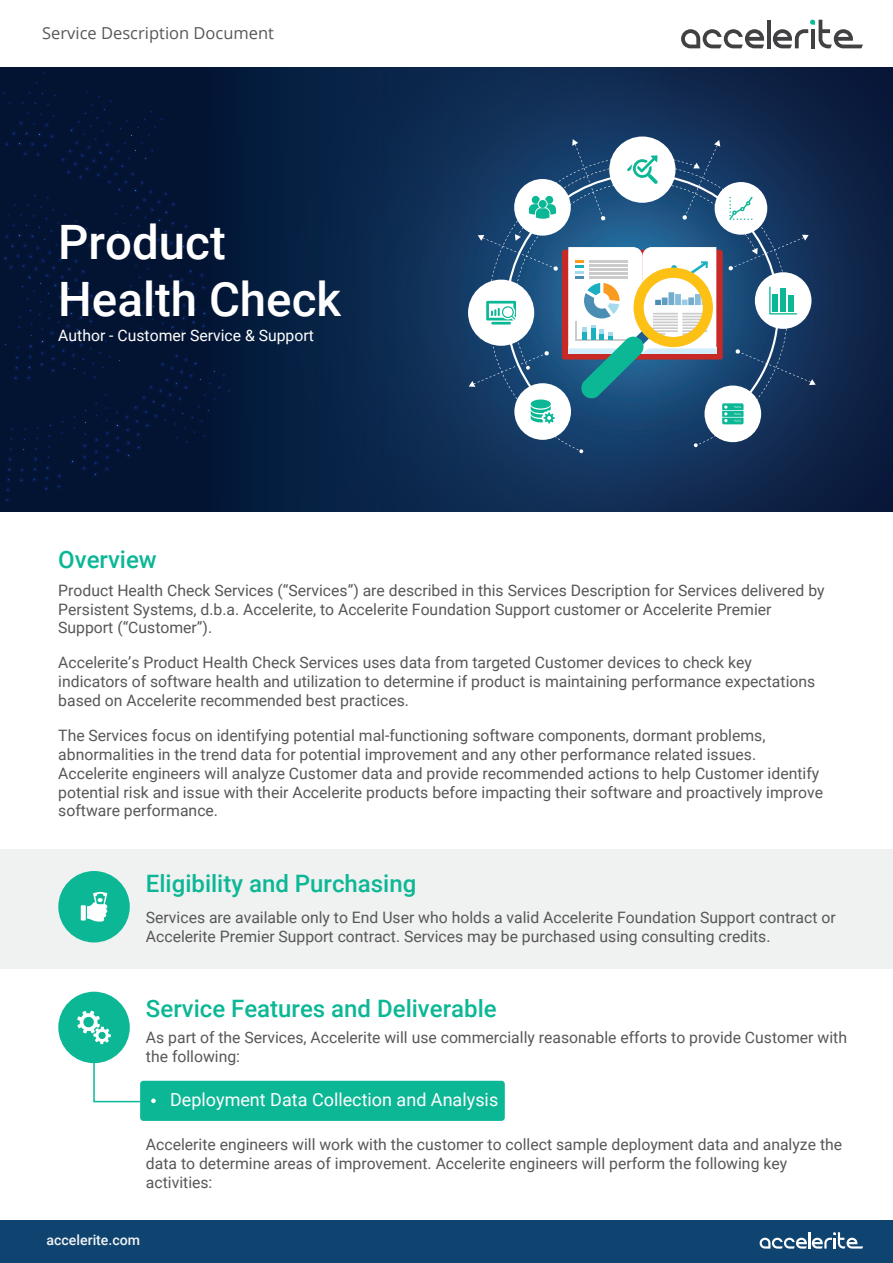
<style>
.page{position:relative;width:893px;height:1263px;background:#fff}
.page>*{position:absolute;margin:0;border:0;box-sizing:border-box;transform-origin:0 0}
.t1{font:500 47.4px/56.8px "Roboto";color:#fff}
.t2{font:500 24px "Roboto";color:#0cb796}
.t3{font:18px "Roboto";color:#fff}
.t4{font:16.5px "Open Sans";color:#57585a}
.t5{font:15.75px/18.9px "Roboto";color:#575756}
.t6{font:15.75px "Roboto";color:#fff}
.t7{font:500 14.1px "Roboto";color:#f3f4f4}
</style>
<div class="page">
<div style="left:140px;top:1081px;width:365px;height:40px;background:#0cb796;border-radius:3px"></div>
<div style="left:0;top:1220px;width:893px;height:43px;background:#0f4471"></div>
<svg style="left:760px;top:1232px;width:103px;height:16px"></svg>
<hr style="left:767px;top:20px;width:4px;height:28px;background:#414042">
<svg style="left:681px;top:29px;width:83px;height:19px"></svg>
<svg style="left:773px;top:20px;width:90px;height:28px"></svg>
<svg style="left:0;top:67px;width:893px;height:444px;background:#092042"></svg>
<div style="left:489px;top:424px;width:203px;height:26px;background:#153964"></div>
<svg style="left:519px;top:424px;width:269px;height:20px;background:#163b67"></svg>
<svg style="left:579px;top:449px;width:4px;height:4px"></svg>
<svg style="left:694px;top:443px;width:4px;height:4px"></svg>
<div style="left:704px;top:386px;width:57px;height:56px;background:#fff;border-radius:50%"></div>
<div style="left:514px;top:383px;width:57px;height:57px;background:#fff;border-radius:50%"></div>
<svg style="left:469px;top:139px;width:347px;height:285px"></svg>
<div style="left:0;top:849px;width:893px;height:120px;background:#f0f1f1"></div>
<div style="left:58px;top:871px;width:72px;height:71px;background:#0cb796;border-radius:50%"></div>
<div style="left:58px;top:992px;width:72px;height:71px;background:#0cb796;border-radius:50%"></div>
<svg style="left:93px;top:1058px;width:49px;height:45px"></svg>
<svg style="left:151px;top:1098px;width:5px;height:5px"></svg>
<svg style="left:81px;top:892px;width:26px;height:30px"></svg>
<svg style="left:77px;top:1011px;width:34px;height:33px"></svg>
<p class="t4" style="left:42px;top:22px;width:233px">Service Description Document</p>
<h1 class="t1" style="left:58px;top:212px;width:284px">Product<br>Health Check</h1>
<p class="t6" style="left:58px;top:325px;width:257px">Author - Customer Service &amp; Support</p>
<h2 class="t2" style="left:58px;top:542px;width:100px">Overview</h2>
<p class="t5" style="left:58px;top:580px;width:768px">Product Health Check Services (“Services”) are described in this Services Description for Services delivered by<br>Persistent Systems, d.b.a. Accelerite, to Accelerite Foundation Support customer or Accelerite Premier<br>Support (“Customer”).</p>
<p class="t5" style="left:58px;top:653px;width:758px">Accelerite’s Product Health Check Services uses data from targeted Customer devices to check key indicators of software health and utilization to determine if product is maintaining performance expectations based on Accelerite recommended best practices.</p>
<p class="t5" style="left:58px;top:725px;width:766px">The Services focus on identifying potential mal-functioning software components, dormant problems, abnormalities in the trend data for potential improvement and any other performance related issues.<br>Accelerite engineers will analyze Customer data and provide recommended actions to help Customer identify potential risk and issue with their Accelerite products before impacting their software and proactively improve software performance.</p>
<h2 class="t2" style="left:146px;top:867px;width:272px">Eligibility and Purchasing</h2>
<p class="t5" style="left:146px;top:907px;width:691px">Services are available only to End User who holds a valid Accelerite Foundation Support contract or<br>Accelerite Premier Support contract. Services may be purchased using consulting credits.</p>
<h2 class="t2" style="left:146px;top:991px;width:352px">Service Features and Deliverable</h2>
<p class="t5" style="left:146px;top:1028px;width:702px">As part of the Services, Accelerite will use commercially reasonable efforts to provide Customer with the following:</p>
<p class="t3" style="left:170px;top:1087px;width:330px">Deployment Data Collection and Analysis</p>
<p class="t5" style="left:146px;top:1134px;width:698px">Accelerite engineers will work with the customer to collect sample deployment data and analyze the data to determine areas of improvement. Accelerite engineers will perform the following key activities:</p>
<p class="t7" style="left:47px;top:1229px;width:95px">accelerite.com</p>
</div>
